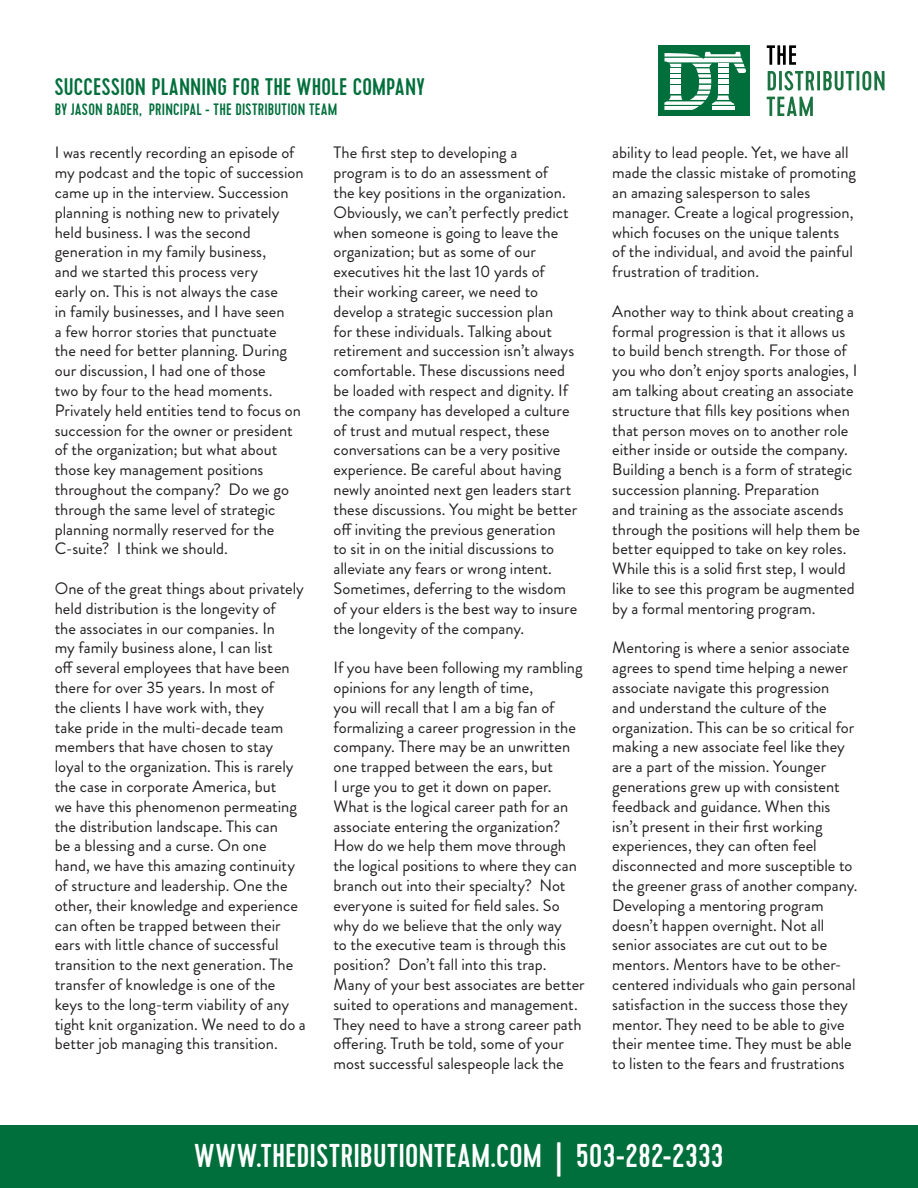
<style>
.page{position:relative;width:918px;height:1188px;background:#fff}
.page>*{position:absolute;margin:0;border:0;box-sizing:border-box;transform-origin:0 0}
.t1{font:500 33px "Cervo";letter-spacing:.005em;color:#fff}
.t2{font:500 24px "Cervo";letter-spacing:.005em;color:#006f3c}
.t3{font:16.5px/19.8px "Brandon Grotesque";color:#231f20}
.t4{font:500 16.5px "Cervo";letter-spacing:.01em;color:#006f3c}
</style>
<div class="page">
<div style="left:659px;top:46px;width:91px;height:70px;background:#006f3c"></div>
<svg style="left:664px;top:52px;width:82px;height:58px"></svg>
<svg style="left:767px;top:45px;width:29px;height:20px"></svg>
<svg style="left:768px;top:71px;width:8px;height:19px"></svg>
<hr style="left:779px;top:71px;width:3px;height:19px;background:#1c7342">
<svg style="left:784px;top:71px;width:30px;height:20px"></svg>
<hr style="left:817px;top:71px;width:3px;height:19px;background:#1c7342">
<svg style="left:823px;top:71px;width:62px;height:20px"></svg>
<svg style="left:767px;top:97px;width:46px;height:19px"></svg>
<div style="left:0;top:1126px;width:918px;height:62px;background:#006f3c"></div>
<p class="t2" style="left:55px;top:73px;width:372px">SUCCESSION PLANNING FOR THE WHOLE COMPANY</p>
<p class="t4" style="left:55px;top:100px;width:284px">BY JASON BADER, PRINCIPAL - THE DISTRIBUTION TEAM</p>
<p class="t3" style="left:55px;top:143px;width:250px">I was recently recording an episode of my podcast and the topic of succession came up in the interview. Succession planning is nothing new to privately held business. I was the second generation in my family business,<br>and we started this process very<br>early on. This is not always the case<br>in family businesses, and I have seen<br>a few horror stories that punctuate<br>the need for better planning. During our discussion, I had one of those<br>two by four to the head moments.<br>Privately held entities tend to focus on succession for the owner or president of the organization; but what about those key management positions throughout the company? Do we go through the same level of strategic planning normally reserved for the C-suite? I think we should.</p>
<p class="t3" style="left:55px;top:579px;width:253px">One of the great things about privately held distribution is the longevity of<br>the associates in our companies. In<br>my family business alone, I can list<br>off several employees that have been there for over 35 years. In most of<br>the clients I have work with, they<br>take pride in the multi-decade team members that have chosen to stay loyal to the organization. This is rarely the case in corporate America, but<br>we have this phenomenon permeating the distribution landscape. This can<br>be a blessing and a curse. On one hand, we have this amazing continuity of structure and leadership. One the other, their knowledge and experience can often be trapped between their ears with little chance of successful transition to the next generation. The transfer of knowledge is one of the keys to the long-term viability of any tight knit organization. We need to do a better job managing this transition.</p>
<p class="t3" style="left:333px;top:143px;width:245px">The first step to developing a<br>program is to do an assessment of<br>the key positions in the organization.<br>Obviously, we can’t perfectly predict when someone is going to leave the organization; but as some of our executives hit the last 10 yards of their working career, we need to develop a strategic succession plan<br>for these individuals. Talking about retirement and succession isn’t always comfortable. These discussions need be loaded with respect and dignity. If the company has developed a culture of trust and mutual respect, these conversations can be a very positive experience. Be careful about having newly anointed next gen leaders start these discussions. You might be better off inviting the previous generation<br>to sit in on the initial discussions to alleviate any fears or wrong intent.<br>Sometimes, deferring to the wisdom of your elders is the best way to insure the longevity of the company.</p>
<p class="t3" style="left:333px;top:658px;width:253px">If you have been following my rambling opinions for any length of time,<br>you will recall that I am a big fan of formalizing a career progression in the company. There may be an unwritten one trapped between the ears, but<br>I urge you to get it down on paper.<br>What is the logical career path for an associate entering the organization?<br>How do we help them move through the logical positions to where they can branch out into their specialty? Not everyone is suited for field sales. So why do we believe that the only way<br>to the executive team is through this position? Don’t fall into this trap.<br>Many of your best associates are better suited to operations and management.<br>They need to have a strong career path offering. Truth be told, some of your most successful salespeople lack the</p>
<p class="t3" style="left:612px;top:143px;width:245px">ability to lead people. Yet, we have all made the classic mistake of promoting an amazing salesperson to sales manager. Create a logical progression, which focuses on the unique talents of the individual, and avoid the painful frustration of tradition.</p>
<p class="t3" style="left:612px;top:301px;width:249px">Another way to think about creating a formal progression is that it allows us to build bench strength. For those of you who don’t enjoy sports analogies, I am talking about creating an associate structure that fills key positions when that person moves on to another role either inside or outside the company.<br>Building a bench is a form of strategic succession planning. Preparation<br>and training as the associate ascends through the positions will help them be better equipped to take on key roles.<br>While this is a solid first step, I would like to see this program be augmented by a formal mentoring program.</p>
<p class="t3" style="left:612px;top:638px;width:247px">Mentoring is where a senior associate agrees to spend time helping a newer associate navigate this progression<br>and understand the culture of the organization. This can be so critical for making a new associate feel like they are a part of the mission. Younger generations grew up with consistent feedback and guidance. When this isn’t present in their first working experiences, they can often feel disconnected and more susceptible to the greener grass of another company.<br>Developing a mentoring program doesn’t happen overnight. Not all senior associates are cut out to be mentors. Mentors have to be other&shy;centered individuals who gain personal satisfaction in the success those they mentor. They need to be able to give their mentee time. They must be able to listen to the fears and frustrations</p>
<p class="t1" style="left:194px;top:1137px;width:531px">WWW.THEDISTRIBUTIONTEAM.COM | 503-282-2333</p>
</div>
